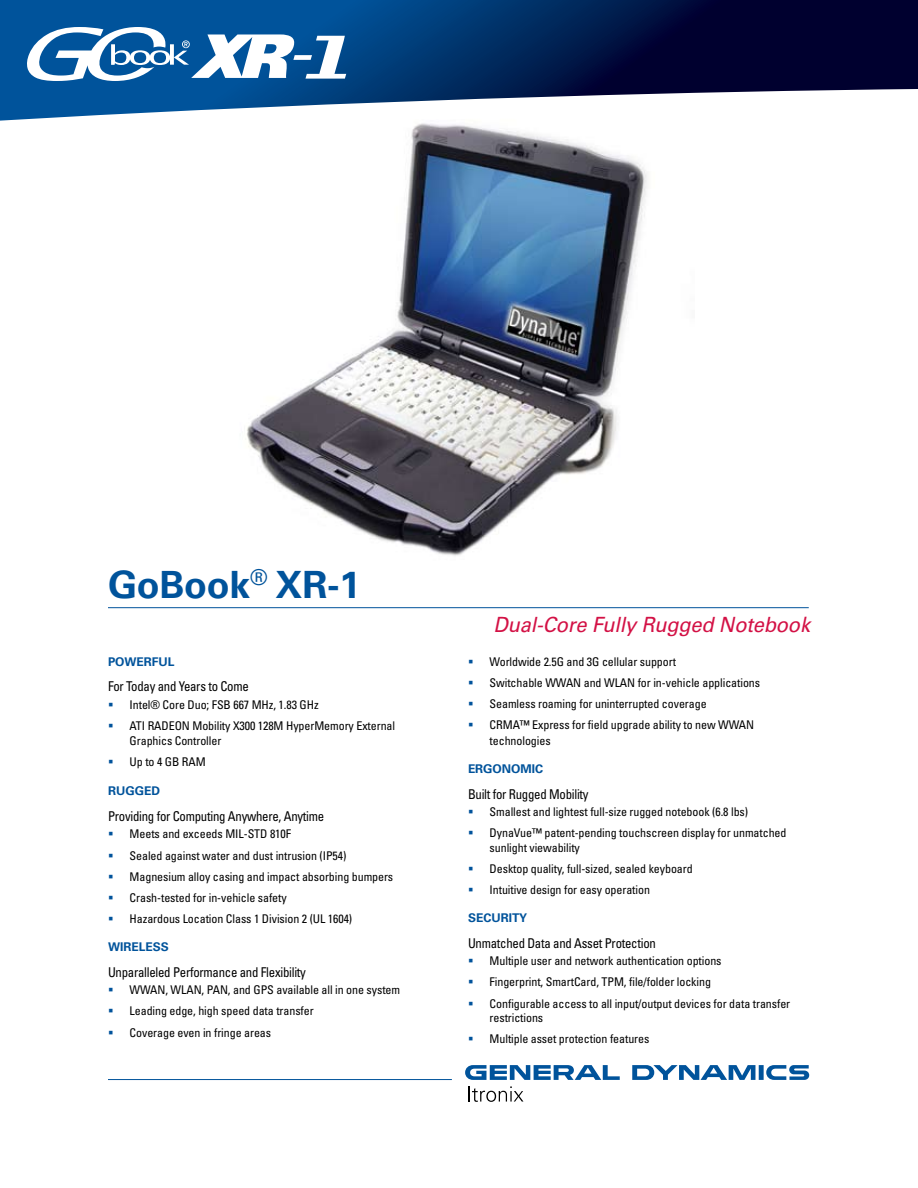
<style>
.page{position:relative;width:918px;height:1188px;background:#fff}
.page>*{position:absolute;margin:0;border:0;box-sizing:border-box;transform-origin:0 0}
.t1{font:700 37.5px "Univers LT Std";letter-spacing:-.005em;color:#00539b}
.t2{font:italic 21px "Univers LT Std";letter-spacing:-.005em;color:#d31145;scale:.95 1}
.t3{font:condensed 13.5px "Univers LT Std";letter-spacing:-.02em;color:#000;scale:.95 1}
.t4{font:condensed 12px/21.1px "Univers LT Std";letter-spacing:-.005em;color:#000}
.t5{font:700 12px "Univers LT Std";color:#00539b}
.t6{font:12px/21.1px "Wingdings";color:#00539b;text-align:justify}
</style>
<div class="page">
<img style="left:245px;top:123px;width:402px;height:433px">
<svg style="left:0;top:0;width:918px;height:121px"></svg>
<svg style="left:26px;top:27px;width:320px;height:54px"></svg>
<hr style="left:108px;top:607px;width:701px;height:1px;background:#00539b">
<hr style="left:108px;top:1079px;width:344px;height:1px;background:#00539b">
<svg style="left:465px;top:1065px;width:344px;height:15px"></svg>
<svg style="left:468px;top:1086px;width:55px;height:16px"></svg>
<h1 class="t1" style="left:108px;top:563px;width:254px">GoBook<sup>®</sup> XR-1</h1>
<p class="t5" style="left:108px;top:654px;width:68px">POWERFUL</p>
<p class="t3" style="left:108px;top:678px;width:150px">For Today and Years to Come</p>
<p class="t4" style="left:130px;top:694px;width:267px">Intel® Core Duo; FSB 667 MHz, 1.83 GHz<br>ATI RADEON Mobility X300 128M HyperMemory External</p>
<p class="t4" style="left:130px;top:730px;width:93px">Graphics Controller<br>Up to 4 GB RAM</p>
<p class="t5" style="left:108px;top:784px;width:54px">RUGGED</p>
<p class="t3" style="left:108px;top:807px;width:229px">Providing for Computing Anywhere, Anytime</p>
<p class="t4" style="left:130px;top:823px;width:265px">Meets and exceeds MIL-STD 810F<br>Sealed against water and dust intrusion (IP54)<br>Magnesium alloy casing and impact absorbing bumpers Crash-tested for in-vehicle safety<br>Hazardous Location Class 1 Division 2 (UL 1604)</p>
<p class="t5" style="left:108px;top:940px;width:62px">WIRELESS</p>
<p class="t3" style="left:108px;top:963px;width:210px">Unparalleled Performance and Flexibility</p>
<p class="t4" style="left:130px;top:979px;width:272px">WWAN, WLAN, PAN, and GPS available all in one system<br>Leading edge, high speed data transfer<br>Coverage even in fringe areas</p>
<p class="t6" style="left:108px;top:751px;width:7px">▪</p>
<p class="t6" style="left:108px;top:824px;width:7px">▪ ▪ ▪ ▪ ▪</p>
<p class="t6" style="left:108px;top:980px;width:7px">▪ ▪ ▪</p>
<h2 class="t2" style="left:494px;top:612px;width:335px">Dual-Core Fully Rugged Notebook</h2>
<p class="t4" style="left:490px;top:651px;width:272px">Worldwide 2.5G and 3G cellular support<br>Switchable WWAN and WLAN for in-vehicle applications Seamless roaming for uninterrupted coverage<br>CRMA™ Express for field upgrade ability to new WWAN</p>
<p class="t4" style="left:490px;top:730px;width:63px">technologies</p>
<p class="t5" style="left:468px;top:762px;width:77px">ERGONOMIC</p>
<p class="t3" style="left:468px;top:785px;width:128px">Built for Rugged Mobility</p>
<p class="t4" style="left:490px;top:801px;width:298px">Smallest and lightest full-size rugged notebook (6.8 lbs)<br>DynaVue™ patent-pending touchscreen display for unmatched</p>
<p class="t4" style="left:490px;top:837px;width:205px">sunlight viewability<br>Desktop quality, full-sized, sealed keyboard<br>Intuitive design for easy operation</p>
<p class="t5" style="left:468px;top:911px;width:61px">SECURITY</p>
<p class="t3" style="left:468px;top:934px;width:199px">Unmatched Data and Asset Protection</p>
<p class="t4" style="left:490px;top:950px;width:302px">Multiple user and network authentication options<br>Fingerprint, SmartCard, TPM, file/folder locking<br>Configurable access to all input/output devices for data transfer</p>
<p class="t4" style="left:490px;top:1007px;width:161px">restrictions<br>Multiple asset protection features</p>
<p class="t6" style="left:468px;top:651px;width:7px">▪ ▪ ▪ ▪</p>
<p class="t6" style="left:468px;top:951px;width:7px">▪ ▪ ▪</p>
<p class="t6" style="left:468px;top:1028px;width:7px">▪</p>
</div>
